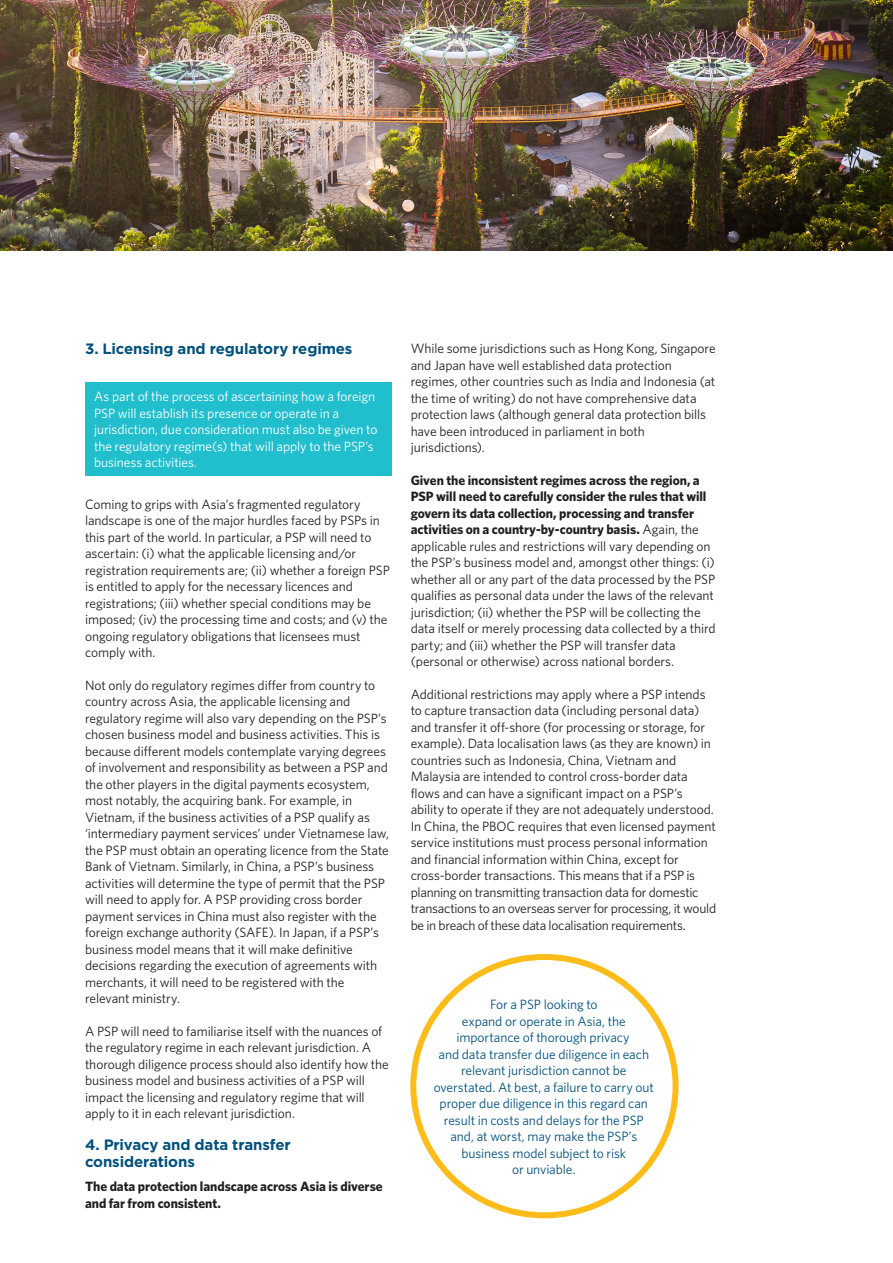
<style>
.page{position:relative;width:893px;height:1263px;background:#fff}
.page>*{position:absolute;margin:0;border:0;box-sizing:border-box;transform-origin:0 0}
.Body_Header_1{font:700 15px/16.5px "Gotham";letter-spacing:-.01em;color:#00517c}
.Body_Text{font:13.5px/16.5px "Whitney";letter-spacing:-.01em;color:#231f20}
.Body_Text-2{font:13.5px/16.5px "Whitney";letter-spacing:-.005em;color:#00517c;text-align:center}
.Body_Text-3{font:13.5px/16.5px "Whitney";letter-spacing:-.005em;color:#fff}
.Body_Text-4{font:700 13.5px/16.5px "Whitney";letter-spacing:-.005em;color:#231f20}
.s1{font-weight:700}
</style>
<div class="page">
<img style="left:0;top:0;width:893px;height:251px">
<div style="left:86px;top:382px;width:306px;height:94px;background:#21bece"></div>
<div style="left:410px;top:954px;width:269px;height:264px;border:6px solid #fdbc19;border-radius:50%"></div>
<p class="Body_Header_1" style="left:85px;top:341px;width:269px">3. Licensing and regulatory regimes</p>
<p class="Body_Text-3" style="left:94px;top:388px;width:285px">As part of the process of ascertaining how a foreign PSP will establish its presence or operate in a jurisdiction, due consideration must also be given to the regulatory regime(s) that will apply to the PSP’s business activities.</p>
<p class="Body_Text" style="left:85px;top:495px;width:306px">Coming to grips with Asia’s fragmented regulatory landscape is one of the major hurdles faced by PSPs in this part of the world. In particular, a PSP will need to ascertain: (i) what the applicable licensing and/or registration requirements are; (ii) whether a foreign PSP is entitled to apply for the necessary licences and registrations; (iii) whether special conditions may be imposed; (iv) the processing time and costs; and (v) the ongoing regulatory obligations that licensees must comply with.</p>
<p class="Body_Text" style="left:85px;top:676px;width:306px">Not only do regulatory regimes differ from country to country across Asia, the applicable licensing and regulatory regime will also vary depending on the PSP’s chosen business model and business activities. This is because different models contemplate varying degrees of involvement and responsibility as between a PSP and the other players in the digital payments ecosystem, most notably, the acquiring bank. For example, in Vietnam, if the business activities of a PSP qualify as ‘intermediary payment services’ under Vietnamese law, the PSP must obtain an operating licence from the State Bank of Vietnam. Similarly, in China, a PSP’s business activities will determine the type of permit that the PSP will need to apply for. A PSP providing cross border payment services in China must also register with the foreign exchange authority (SAFE). In Japan, if a PSP’s business model means that it will make definitive decisions regarding the execution of agreements with merchants, it will need to be registered with the relevant ministry.</p>
<p class="Body_Text" style="left:85px;top:1022px;width:305px">A PSP will need to familiarise itself with the nuances of the regulatory regime in each relevant jurisdiction. A thorough diligence process should also identify how the business model and business activities of a PSP will impact the licensing and regulatory regime that will apply to it in each relevant jurisdiction.</p>
<p class="Body_Header_1" style="left:85px;top:1137px;width:207px">4. Privacy and data transfer considerations</p>
<p class="Body_Text-4" style="left:85px;top:1178px;width:299px">The data protection landscape across Asia is diverse and far from consistent.</p>
<p class="Body_Text" style="left:411px;top:340px;width:307px">While some jurisdictions such as Hong Kong, Singapore and Japan have well established data protection regimes, other countries such as India and Indonesia (at the time of writing) do not have comprehensive data protection laws (although general data protection bills have been introduced in parliament in both jurisdictions).</p>
<p class="Body_Text" style="left:411px;top:471px;width:306px"><span class="s1">Given the inconsistent regimes across the region, a PSP will need to carefully consider the rules that will govern its data collection, processing and transfer activities on a country-by-country basis.</span> Again, the applicable rules and restrictions will vary depending on the PSP’s business model and, amongst other things: (i) whether all or any part of the data processed by the PSP qualifies as personal data under the laws of the relevant jurisdiction; (ii) whether the PSP will be collecting the data itself or merely processing data collected by a third party; and (iii) whether the PSP will transfer data (personal or otherwise) across national borders.</p>
<p class="Body_Text" style="left:411px;top:685px;width:307px">Additional restrictions may apply where a PSP intends to capture transaction data (including personal data) and transfer it off-shore (for processing or storage, for example). Data localisation laws (as they are known) in countries such as Indonesia, China, Vietnam and Malaysia are intended to control cross-border data flows and can have a significant impact on a PSP’s ability to operate if they are not adequately understood.<br>In China, the PBOC requires that even licensed payment service institutions must process personal information and financial information within China, except for cross-border transactions. This means that if a PSP is planning on transmitting transaction data for domestic transactions to an overseas server for processing, it would be in breach of these data localisation requirements.</p>
<p class="Body_Text-2" style="left:434px;top:996px;width:222px">For a PSP looking to<br>expand or operate in Asia, the importance of thorough privacy<br>and data transfer due diligence in each relevant jurisdiction cannot be overstated. At best, a failure to carry out proper due diligence in this regard can result in costs and delays for the PSP and, at worst, may make the PSP’s business model subject to risk<br>or unviable.</p>
</div>
